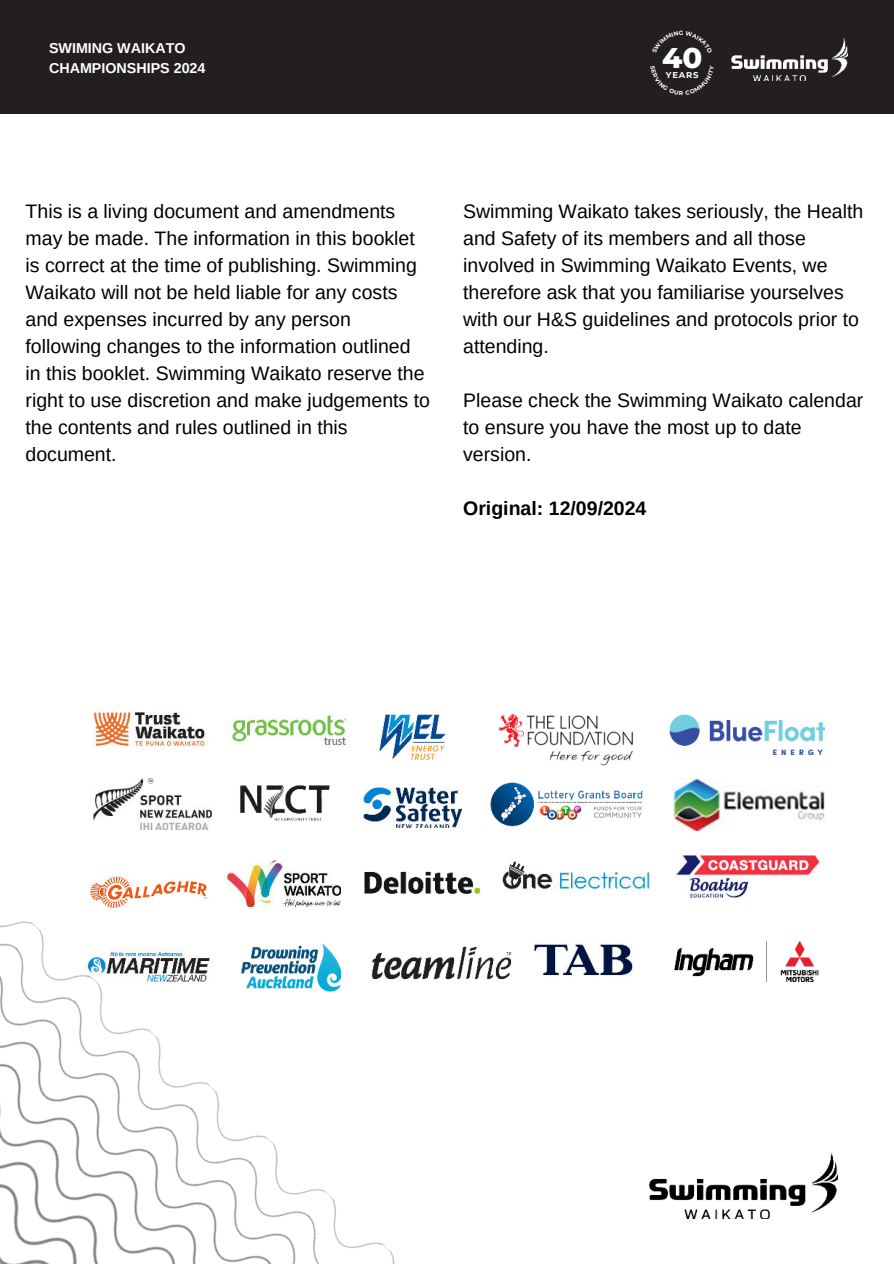
<style>
.page{position:relative;width:894px;height:1264px;background:#fff}
.page>*{position:absolute;margin:0;border:0;box-sizing:border-box;transform-origin:0 0}
.t1{font:800 28.95px "Montserrat";color:#fff}
.t2{font:19.5px/27px "Arimo";color:#000}
.t3{font:700 19.5px "Arimo";color:#000}
.t4{font:700 14.25px/19.4px "Arimo";color:#fff}
.t5{font:700 8.4px "Montserrat";letter-spacing:.1em;color:#fff}
</style>
<div class="page">
<img style="left:649px;top:1152px;width:188px;height:66px">
<img style="left:490px;top:782px;width:153px;height:44px">
<img style="left:379px;top:714px;width:67px;height:47px">
<img style="left:363px;top:787px;width:98px;height:41px">
<img style="left:93px;top:778px;width:118px;height:51px">
<img style="left:240px;top:785px;width:90px;height:36px">
<img style="left:94px;top:874px;width:110px;height:10px">
<img style="left:498px;top:713px;width:135px;height:53px">
<img style="left:676px;top:855px;width:141px;height:42px">
<img style="left:228px;top:860px;width:100px;height:24px">
<img style="left:364px;top:871px;width:117px;height:23px">
<img style="left:502px;top:861px;width:150px;height:28px">
<img style="left:92px;top:711px;width:115px;height:36px">
<img style="left:231px;top:714px;width:116px;height:31px">
<img style="left:674px;top:940px;width:145px;height:43px">
<img style="left:534px;top:941px;width:99px;height:36px">
<img style="left:462px;top:946px;width:50px;height:34px">
<img style="left:669px;top:714px;width:154px;height:40px">
<img style="left:673px;top:778px;width:151px;height:52px">
<div style="left:0;top:0;width:893px;height:114px;background:#231f20"></div>
<img style="left:731px;top:39px;width:116px;height:42px">
<img style="left:0;top:884px;width:462px;height:379px">
<p class="t4" style="left:49px;top:39px;width:158px">SWIMING WAIKATO<br>CHAMPIONSHIPS 2024</p>
<h1 class="t1" style="left:662px;top:36px;width:42px">40</h1>
<p class="t5" style="left:665px;top:69px;width:34px">YEARS</p>
<p class="t2" style="left:26px;top:197px;width:406px">This is a living document and amendments may be made. The information in this booklet is correct at the time of publishing. Swimming Waikato will not be held liable for any costs and expenses incurred by any person following changes to the information outlined in this booklet. Swimming Waikato reserve the right to use discretion and make judgements to the contents and rules outlined in this document.</p>
<p class="t2" style="left:463px;top:197px;width:401px">Swimming Waikato takes seriously, the Health and Safety of its members and all those involved in Swimming Waikato Events, we therefore ask that you familiarise yourselves with our H&amp;S guidelines and protocols prior to attending.</p>
<p class="t2" style="left:463px;top:386px;width:401px">Please check the Swimming Waikato calendar to ensure you have the most up to date version.</p>
<p class="t3" style="left:463px;top:494px;width:185px">Original: 12/09/2024</p>
</div>
